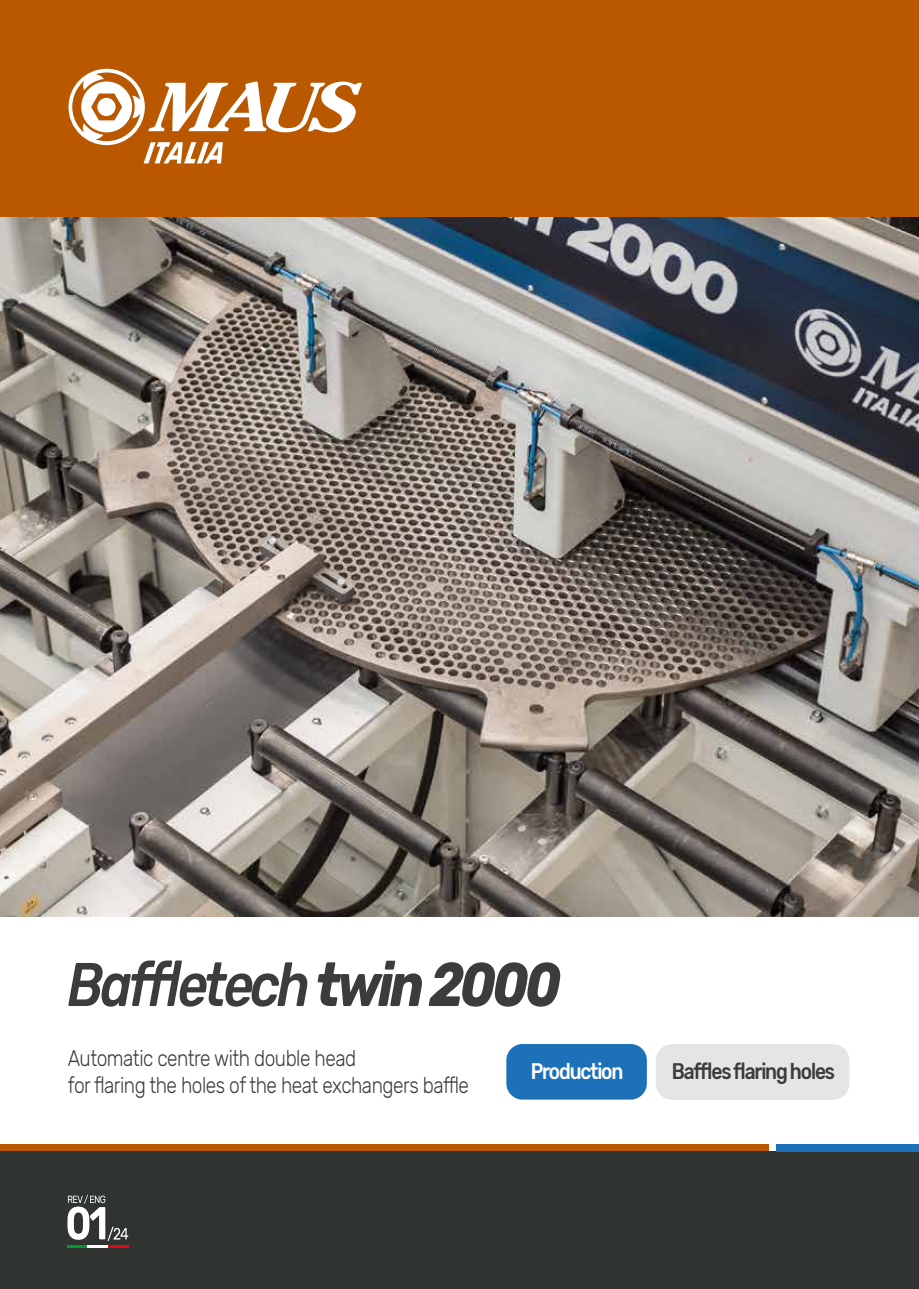
<style>
.page{position:relative;width:919px;height:1289px;background:#fff}
.page>*{position:absolute;margin:0;border:0;box-sizing:border-box;transform-origin:0 0}
.t1{font:italic 500 61.5px "Rubik";letter-spacing:-.06em;color:#3c3c3b;scale:.85 1}
.t2{font:300 22.5px/27px "Rubik";letter-spacing:-.025em;color:#3c3c3b;scale:.85 1}
.t3{font:500 22.5px "Rubik";letter-spacing:-.06em;color:#3c3c3b;scale:.85 1}
.t4{font:500 22.5px "Rubik";letter-spacing:-.06em;color:#fff;scale:.85 1}
.s1{font-weight:700}
</style>
<div class="page">
<div style="left:0;top:1144px;width:768px;height:7px;background:#ba5802"></div>
<div style="left:0;top:1151px;width:918px;height:137px;background:#303431"></div>
<div style="left:655px;top:1044px;width:194px;height:55px;background:#e5e5e5;border-radius:16px"></div>
<div style="left:0;top:0;width:918px;height:218px;background:#ba5802"></div>
<svg style="left:68px;top:69px;width:294px;height:94px"></svg>
<div style="left:776px;top:1144px;width:142px;height:7px;background:#1d71b8"></div>
<img style="left:0;top:218px;width:918px;height:698px">
<div style="left:506px;top:1043px;width:140px;height:56px;background:#1d71b8;border-radius:16px"></div>
<hr style="left:67px;top:1244px;width:21px;height:2px;background:#00983a">
<hr style="left:88px;top:1244px;width:20px;height:2px;background:#fff">
<hr style="left:108px;top:1244px;width:20px;height:2px;background:#e30613">
<svg style="left:67px;top:1194px;width:61px;height:46px"></svg>
<h1 class="t1" style="left:67px;top:949px;width:582px">Baffletech <span class="s1">twin 2000</span></h1>
<p class="t2" style="left:68px;top:1045px;width:473px">Automatic centre with double head<br>for flaring the holes of the heat exchangers baffle</p>
<p class="t4" style="left:530px;top:1058px;width:111px">Production</p>
<p class="t3" style="left:672px;top:1058px;width:193px">Baffles flaring holes</p>
</div>
